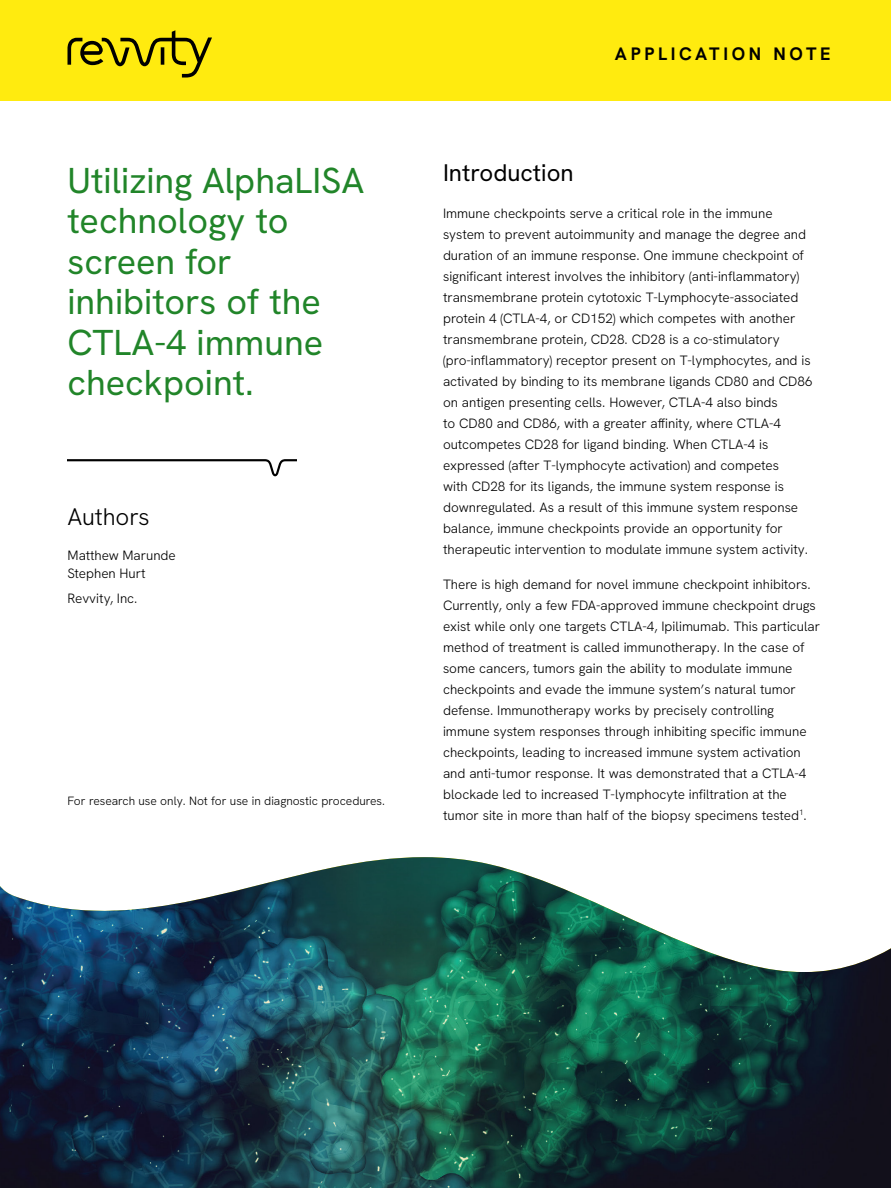
<style>
.page{position:relative;width:891px;height:1188px;background:#fff}
.page>*{position:absolute;margin:0;border:0;box-sizing:border-box;transform-origin:0 0}
.Intro_Head{font:36px/40.5px "Hanken Grotesk";color:#218529}
.Intro_subhead{font:24px "Hanken Grotesk";color:#000}
.Key_Author_HD{font:300 24px "Hanken Grotesk";letter-spacing:-.005em;color:#000}
.t1{font:700 18px "Hanken Grotesk";letter-spacing:.2em;color:#000}
.Body_Copy{font:300 13.5px/21px "Hanken Grotesk";color:#000}
.Key_Discription_Author{font:300 13.5px "Hanken Grotesk";color:#000}
.Body_Copy-2{font:300 12px "Hanken Grotesk";letter-spacing:-.005em;color:#000}
</style>
<div class="page">
<div style="left:0;top:0;width:891px;height:101px;background:#ffeb0f"></div>
<svg style="left:68px;top:30px;width:144px;height:48px"></svg>
<img style="left:0;top:857px;width:891px;height:331px">
<svg style="left:68px;top:459px;width:229px;height:17px"></svg>
<p class="Intro_Head" style="left:68px;top:159px;width:299px">Utilizing AlphaLISA technology to screen for inhibitors of the<br>CTLA-4 immune checkpoint.</p>
<p class="Key_Author_HD" style="left:68px;top:502px;width:84px">Authors</p>
<p class="Key_Discription_Author" style="left:68px;top:546px;width:110px">Matthew Marunde</p>
<p class="Key_Discription_Author" style="left:68px;top:564px;width:80px">Stephen Hurt</p>
<p class="Key_Discription_Author" style="left:68px;top:589px;width:71px">Revvity, Inc.</p>
<p class="Body_Copy-2" style="left:68px;top:793px;width:319px">For research use only. Not for use in diagnostic procedures.</p>
<h3 class="t1" style="left:615px;top:43px;width:217px">APPLICATION NOTE</h3>
<p class="Intro_subhead" style="left:443px;top:157px;width:132px">Introduction</p>
<p class="Body_Copy" style="left:443px;top:203px;width:371px">Immune checkpoints serve a critical role in the immune system to prevent autoimmunity and manage the degree and duration of an immune response. One immune checkpoint of significant interest involves the inhibitory (anti-inflammatory) transmembrane protein cytotoxic T-Lymphocyte-associated protein 4 (CTLA-4, or CD152) which competes with another transmembrane protein, CD28. CD28 is a co-stimulatory (pro-inflammatory) receptor present on T-lymphocytes, and is activated by binding to its membrane ligands CD80 and CD86 on antigen presenting cells. However, CTLA-4 also binds<br>to CD80 and CD86, with a greater affinity, where CTLA-4 outcompetes CD28 for ligand binding. When CTLA-4 is expressed (after T-lymphocyte activation) and competes<br>with CD28 for its ligands, the immune system response is downregulated. As a result of this immune system response balance, immune checkpoints provide an opportunity for therapeutic intervention to modulate immune system activity.</p>
<p class="Body_Copy" style="left:443px;top:573px;width:379px">There is high demand for novel immune checkpoint inhibitors.<br>Currently, only a few FDA-approved immune checkpoint drugs exist while only one targets CTLA-4, Ipilimumab. This particular method of treatment is called immunotherapy. In the case of some cancers, tumors gain the ability to modulate immune checkpoints and evade the immune system’s natural tumor defense. Immunotherapy works by precisely controlling immune system responses through inhibiting specific immune checkpoints, leading to increased immune system activation and anti-tumor response. It was demonstrated that a CTLA-4 blockade led to increased T-lymphocyte infiltration at the tumor site in more than half of the biopsy specimens tested<sup>1</sup>.</p>
</div>
